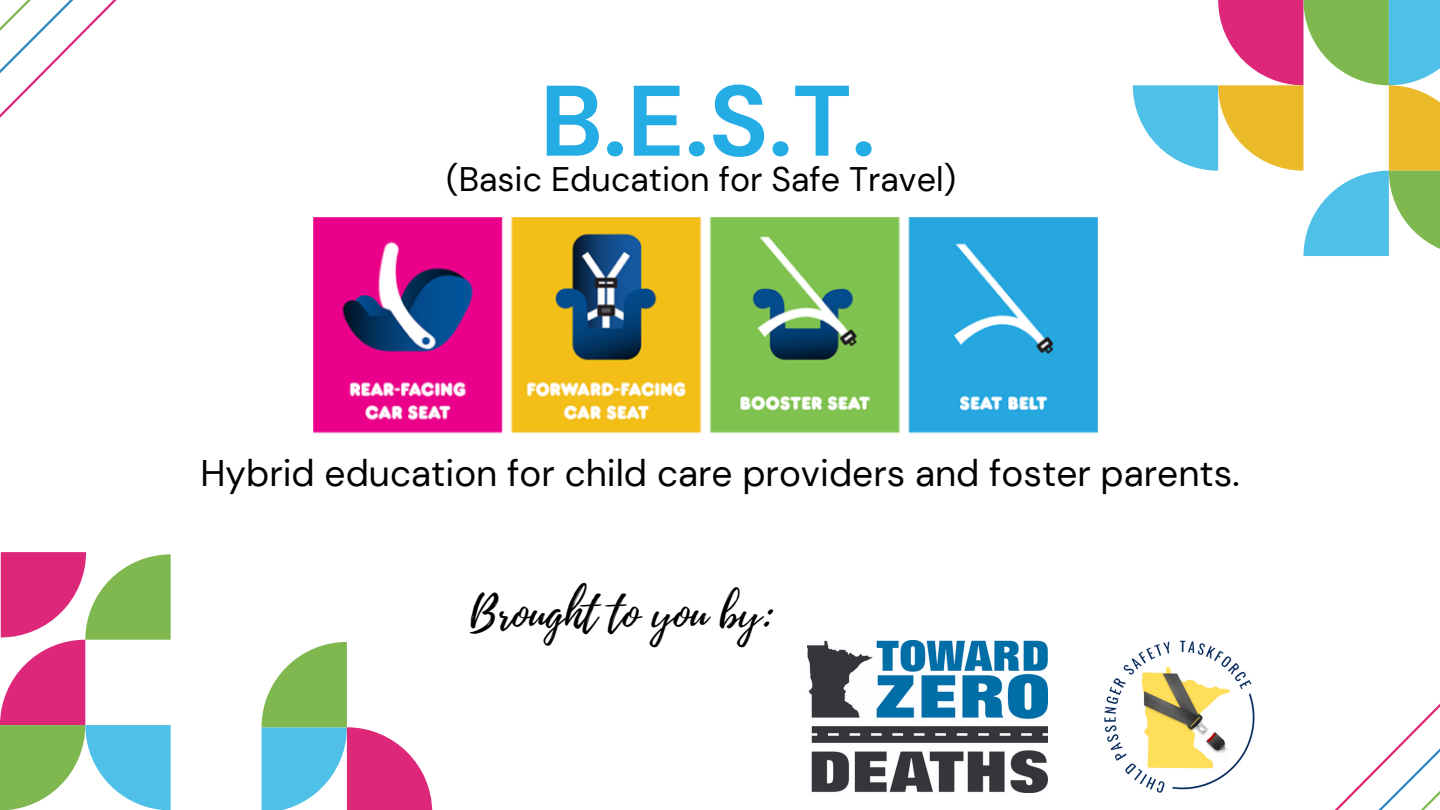
<style>
.page{position:relative;width:1440px;height:810px;background:#fff}
.page>*{position:absolute;margin:0;border:0;box-sizing:border-box;transform-origin:0 0}
.t1{font:700 100px "DM Sans";color:#24ace4}
.t2{font:43.2px "Playlist Script";color:#000}
.t3{font:37px "DM Sans";color:#000}
.t4{font:34px "DM Sans";color:#000}
</style>
<div class="page">
<svg style="left:1334px;top:703px;width:106px;height:107px"></svg>
<svg style="left:0;top:552px;width:171px;height:258px"></svg>
<svg style="left:262px;top:642px;width:170px;height:168px"></svg>
<svg style="left:1133px;top:0;width:307px;height:256px"></svg>
<img style="left:1104px;top:640px;width:151px;height:153px">
<img style="left:808px;top:640px;width:240px;height:153px">
<img style="left:313px;top:218px;width:785px;height:216px">
<svg style="left:0;top:0;width:117px;height:118px"></svg>
<p class="t1" style="left:540px;top:57px;width:337px">B.E.S.T.</p>
<p class="t4" style="left:446px;top:157px;width:512px">(Basic Education for Safe Travel)</p>
<p class="t3" style="left:200px;top:449px;width:1041px">Hybrid education for child care providers and foster parents.</p>
<p class="t2" style="left:470px;top:583px;width:306px">Brought to you by:</p>
</div>
